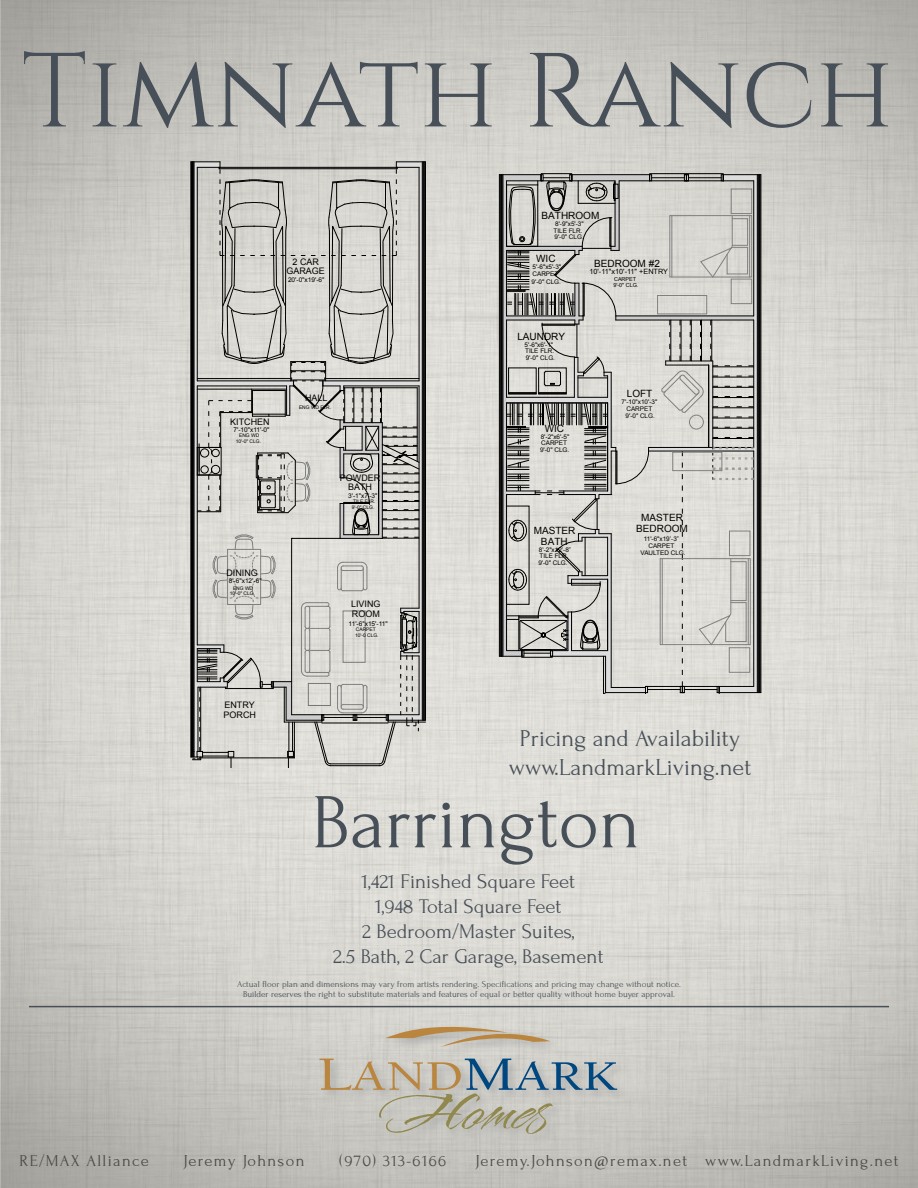
<style>
.page{position:relative;width:918px;height:1188px;background:#fff}
.page>*{position:absolute;margin:0;border:0;box-sizing:border-box;transform-origin:0 0}
.t1{font:105px "Cinzel";color:#474f58}
.t2{font:77.55px "Forum";color:#474f58}
.t3{font:24.15px/29px "Forum";color:#474f58;text-align:center}
.t4{font:20.7px/24.9px "Forum";color:#474f58;text-align:center}
.t5{font:16.5px "Forum";letter-spacing:.08em;color:#4c4843}
.t6{font:10.05px "Arial";color:#000}
.t7{font:9px/10.2px "Forum";color:#474f58;text-align:center}
.t8{font:9px/9.8px "Arial";color:#000;text-align:center}
.t9{font:7.35px "Arial";color:#000}
.t10{font:6.6px "Arial";color:#000}
.t11{font:6.3px "Arial";color:#000}
.t12{font:5.4px "Arial";color:#000}
.t13{font:4.95px "Arial";color:#000}
</style>
<div class="page">
<img style="left:0;top:0;width:918px;height:1188px">
<hr style="left:29px;top:1006px;width:860px;height:1px;background:#474f58">
<div style="left:317px;top:1024px;width:312px;height:122px;background:#cfcec8"></div>
<svg style="left:320px;top:1059px;width:297px;height:75px"></svg>
<svg style="left:386px;top:1027px;width:164px;height:20px"></svg>
<hr style="left:425px;top:162px;width:1px;height:558px;background:#000">
<svg style="left:191px;top:162px;width:234px;height:606px;background:#c2c1bb"></svg>
<svg style="left:652px;top:175px;width:105px;height:517px;background:#d7d6d0"></svg>
<svg style="left:652px;top:317px;width:102px;height:3px"></svg>
<hr style="left:723px;top:180px;width:31px;height:1px;background:#000">
<hr style="left:616px;top:320px;width:138px;height:1px;background:#000">
<hr style="left:723px;top:174px;width:38px;height:1px;background:#000">
<hr style="left:572px;top:174px;width:78px;height:1px;background:#000">
<hr style="left:499px;top:174px;width:42px;height:1px;background:#000">
<hr style="left:753px;top:451px;width:1px;height:235px;background:#000">
<hr style="left:753px;top:320px;width:1px;height:127px;background:#000">
<hr style="left:649px;top:447px;width:105px;height:1px;background:#000">
<hr style="left:649px;top:451px;width:105px;height:1px;background:#000">
<hr style="left:719px;top:692px;width:42px;height:1px;background:#000">
<hr style="left:719px;top:686px;width:35px;height:1px;background:#000">
<hr style="left:616px;top:316px;width:138px;height:1px;background:#000">
<hr style="left:753px;top:181px;width:1px;height:135px;background:#000">
<hr style="left:760px;top:175px;width:1px;height:518px;background:#000">
<hr style="left:761px;top:175px;width:1px;height:518px;background:#000">
<hr style="left:758px;top:175px;width:1px;height:518px;background:#000">
<hr style="left:757px;top:175px;width:1px;height:518px;background:#000">
<hr style="left:759px;top:175px;width:1px;height:518px;background:#000">
<svg style="left:684px;top:175px;width:5px;height:6px"></svg>
<hr style="left:650px;top:181px;width:73px;height:1px;background:#000">
<svg style="left:721px;top:175px;width:3px;height:6px"></svg>
<hr style="left:650px;top:173px;width:73px;height:1px;background:#000">
<hr style="left:541px;top:173px;width:31px;height:1px;background:#000">
<hr style="left:645px;top:686px;width:74px;height:1px;background:#000">
<hr style="left:688px;top:177px;width:33px;height:1px;background:#000">
<hr style="left:652px;top:177px;width:32px;height:1px;background:#000">
<hr style="left:648px;top:689px;width:32px;height:1px;background:#000">
<hr style="left:684px;top:689px;width:33px;height:1px;background:#000">
<hr style="left:666px;top:361px;width:47px;height:1px;background:#000">
<hr style="left:666px;top:365px;width:43px;height:1px;background:#000">
<hr style="left:713px;top:361px;width:1px;height:86px;background:#000">
<svg style="left:717px;top:687px;width:3px;height:7px"></svg>
<hr style="left:708px;top:365px;width:1px;height:82px;background:#000">
<svg style="left:680px;top:681px;width:5px;height:12px"></svg>
<svg style="left:710px;top:356px;width:8px;height:11px"></svg>
<hr style="left:713px;top:377px;width:41px;height:1px;background:#000">
<hr style="left:713px;top:367px;width:41px;height:1px;background:#000">
<hr style="left:712px;top:320px;width:1px;height:41px;background:#000">
<hr style="left:701px;top:320px;width:1px;height:41px;background:#000">
<hr style="left:691px;top:320px;width:1px;height:41px;background:#000">
<hr style="left:681px;top:320px;width:1px;height:41px;background:#000">
<hr style="left:713px;top:387px;width:41px;height:1px;background:#000">
<hr style="left:713px;top:397px;width:41px;height:1px;background:#000">
<hr style="left:713px;top:408px;width:41px;height:1px;background:#000">
<hr style="left:713px;top:418px;width:41px;height:1px;background:#000">
<hr style="left:713px;top:438px;width:41px;height:1px;background:#000">
<hr style="left:713px;top:428px;width:41px;height:1px;background:#000">
<hr style="left:671px;top:320px;width:1px;height:41px;background:#000">
<svg style="left:713px;top:447px;width:41px;height:33px"></svg>
<div style="left:669px;top:215px;width:83px;height:62px;border:1px solid #808080"></div>
<hr style="left:672px;top:216px;width:1px;height:61px;background:#808080">
<hr style="left:749px;top:216px;width:1px;height:61px;background:#808080">
<svg style="left:700px;top:215px;width:48px;height:63px;background:#d0cec9"></svg>
<div style="left:732px;top:218px;width:16px;height:28px;border:1px solid #808080"></div>
<svg style="left:661px;top:356px;width:43px;height:58px;background:#cbcac5"></svg>
<div style="left:660px;top:558px;width:91px;height:87px;border:1px solid #808080"></div>
<hr style="left:662px;top:559px;width:1px;height:86px;background:#808080">
<hr style="left:748px;top:559px;width:1px;height:86px;background:#808080">
<svg style="left:698px;top:558px;width:49px;height:88px;background:#d7d6d0"></svg>
<div style="left:730px;top:561px;width:17px;height:40px;border:1px solid #808080"></div>
<div style="left:731px;top:279px;width:21px;height:25px;border:1px solid #808080"></div>
<div style="left:731px;top:189px;width:21px;height:25px;border:1px solid #808080"></div>
<div style="left:689px;top:415px;width:15px;height:14px;border:1px solid #808080;border-radius:50%"></div>
<div style="left:729px;top:531px;width:21px;height:25px;border:1px solid #808080"></div>
<div style="left:729px;top:647px;width:21px;height:26px;border:1px solid #808080"></div>
<div style="left:672px;top:452px;width:50px;height:19px;border:1px solid #808080"></div>
<div style="left:657px;top:295px;width:50px;height:19px;border:1px solid #808080"></div>
<svg style="left:499px;top:175px;width:153px;height:519px;background:#bebdb8"></svg>
<hr style="left:578px;top:378px;width:30px;height:1px;background:#000">
<h1 class="t1" style="left:22px;top:30px;width:873px">Timnath Ranch</h1>
<p class="t8" style="left:286px;top:257px;width:40px">2 CAR<br>GARAGE</p>
<p class="t10" style="left:288px;top:276px;width:38px">20'-0"x19'-6"</p>
<p class="t8" style="left:230px;top:417px;width:41px">KITCHEN</p>
<p class="t10" style="left:234px;top:425px;width:38px">7'-10"x11'-0"</p>
<p class="t13" style="left:239px;top:432px;width:22px">ENG WD</p>
<p class="t13" style="left:236px;top:438px;width:27px">10'-0" CLG.</p>
<p class="t8" style="left:226px;top:568px;width:33px">DINING</p>
<p class="t10" style="left:229px;top:576px;width:34px">8'-6"x12'-6"</p>
<p class="t13" style="left:233px;top:585px;width:22px">ENG WD</p>
<p class="t13" style="left:230px;top:590px;width:27px">10'-0" CLG.</p>
<p class="t8" style="left:305px;top:393px;width:24px">HALL</p>
<p class="t13" style="left:299px;top:404px;width:34px">ENG WD FLR.</p>
<p class="t8" style="left:340px;top:473px;width:42px">POWDER<br>BATH</p>
<p class="t10" style="left:348px;top:491px;width:31px">3'-1"x7'-3"</p>
<p class="t13" style="left:353px;top:498px;width:24px">TILE FLR.</p>
<p class="t13" style="left:352px;top:504px;width:24px">9'-0" CLG.</p>
<p class="t8" style="left:351px;top:600px;width:31px;text-align:left">LIVING<br>ROOM</p>
<p class="t10" style="left:349px;top:619px;width:41px">11'-6"x15'-11"</p>
<p class="t13" style="left:356px;top:626px;width:21px">CARPET</p>
<p class="t13" style="left:355px;top:632px;width:25px">10'-0 CLG.</p>
<p class="t6" style="left:542px;top:209px;width:59px">BATHROOM</p>
<p class="t11" style="left:555px;top:219px;width:30px">8'-9"x5'-3"</p>
<p class="t11" style="left:533px;top:263px;width:30px">5'-6"x5'-3"</p>
<p class="t11" style="left:554px;top:227px;width:31px">TILE FLR.</p>
<p class="t11" style="left:554px;top:233px;width:31px">9'-0" CLG.</p>
<p class="t6" style="left:536px;top:252px;width:21px">WIC</p>
<p class="t6" style="left:594px;top:256px;width:67px">BEDROOM #2</p>
<p class="t9" style="left:589px;top:267px;width:80px">10'-11"x10'-11" +ENTRY</p>
<p class="t11" style="left:533px;top:270px;width:27px">CARPET</p>
<p class="t12" style="left:614px;top:275px;width:24px">CARPET</p>
<p class="t11" style="left:532px;top:278px;width:31px">9'-0" CLG.</p>
<p class="t12" style="left:613px;top:282px;width:27px">9'-0" CLG.</p>
<p class="t6" style="left:517px;top:330px;width:49px">LAUNDRY</p>
<p class="t11" style="left:525px;top:340px;width:30px">5'-6"x6'-1"</p>
<p class="t11" style="left:525px;top:347px;width:31px">TILE FLR.</p>
<p class="t11" style="left:526px;top:354px;width:31px">9'-0" CLG.</p>
<p class="t6" style="left:545px;top:422px;width:21px">WIC</p>
<p class="t11" style="left:541px;top:432px;width:30px">8'-2"x6'-5"</p>
<p class="t11" style="left:541px;top:439px;width:27px">CARPET</p>
<p class="t11" style="left:540px;top:446px;width:31px">9'-0" CLG.</p>
<p class="t6" style="left:627px;top:387px;width:27px">LOFT</p>
<p class="t8" style="left:618px;top:393px;width:42px">POWDER<br>BATH</p>
<p class="t11" style="left:622px;top:398px;width:37px">7'-10"x10'-3"</p>
<p class="t11" style="left:626px;top:405px;width:27px">CARPET</p>
<p class="t10" style="left:625px;top:411px;width:31px">5'-6"x5'-1"</p>
<p class="t11" style="left:626px;top:412px;width:31px">9'-0" CLG.</p>
<p class="t6" style="left:641px;top:511px;width:43px">MASTER</p>
<p class="t6" style="left:534px;top:524px;width:43px">MASTER</p>
<p class="t6" style="left:636px;top:522px;width:53px">BEDROOM</p>
<p class="t6" style="left:541px;top:535px;width:28px">BATH</p>
<p class="t11" style="left:644px;top:534px;width:37px">11'-6"x19’-3”</p>
<p class="t11" style="left:648px;top:542px;width:27px">CARPET</p>
<p class="t11" style="left:539px;top:545px;width:34px">8'-2"x12’-8”</p>
<p class="t11" style="left:641px;top:548px;width:47px">VAULTED CLG.</p>
<p class="t11" style="left:540px;top:552px;width:31px">TILE FLR.</p>
<p class="t11" style="left:538px;top:558px;width:31px">9'-0" CLG.</p>
<p class="t8" style="left:224px;top:700px;width:34px;text-align:left">ENTRY<br>PORCH</p>
<h3 class="t3" style="left:509px;top:724px;width:244px">Pricing and Availability www.LandmarkLiving.net</h3>
<h2 class="t2" style="left:312px;top:781px;width:330px">Barrington</h2>
<h3 class="t4" style="left:333px;top:869px;width:272px">1,421 Finished Square Feet<br>1,948 Total Square Feet<br>2 Bedroom/Master Suites,<br>2.5 Bath, 2 Car Garage, Basement</h3>
<p class="t7" style="left:237px;top:979px;width:445px">Actual floor plan and dimensions may vary from artists rendering. Specifications and pricing may change without notice.<br>Builder reserves the right to substitute materials and features of equal or better quality without home buyer approval.</p>
<h3 class="t5" style="left:19px;top:1152px;width:131px">RE/MAX Alliance</h3>
<h3 class="t5" style="left:184px;top:1152px;width:122px">Jeremy Johnson</h3>
<h3 class="t5" style="left:339px;top:1152px;width:108px">(970) 313-6166</h3>
<h3 class="t5" style="left:476px;top:1152px;width:424px">Jeremy.Johnson@remax.net www.LandmarkLiving.net</h3>
</div>
